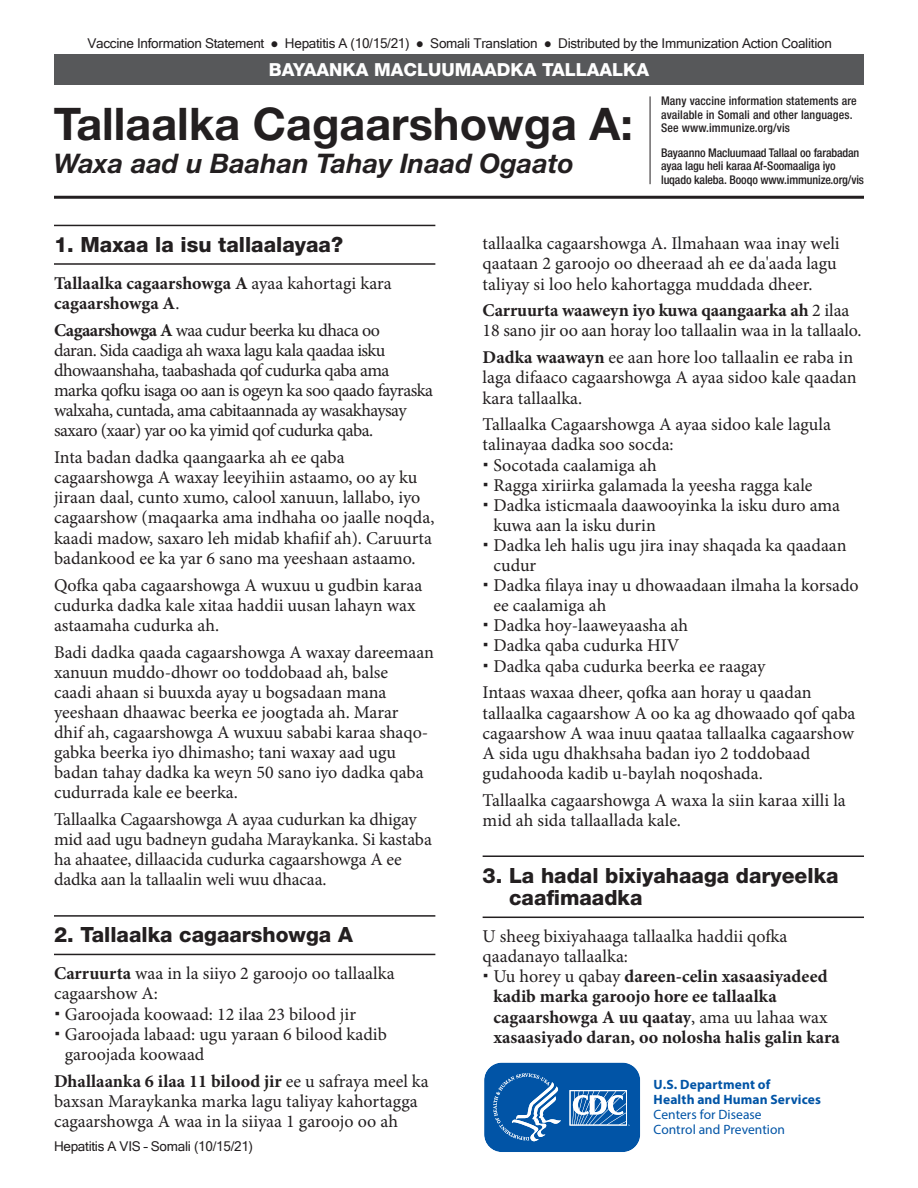
<style>
.page{position:relative;width:918px;height:1188px;background:#fff}
.page>*{position:absolute;margin:0;border:0;box-sizing:border-box;transform-origin:0 0}
.t1{font:700 45px "Helvetica Neue LT Std";color:#231f20}
.t2{font:italic 700 27px "Helvetica Neue LT Std";color:#231f20}
.t3{font:800 21px/22.5px "Helvetica Neue LT Std";color:#231f20}
.t4{font:18px/20.1px "Minion Pro";color:#231f20}
.t5{font:18px/20.1px "Minion Pro";letter-spacing:-.03em;color:#231f20}
.t6{font:700 18px/20.1px "Minion Pro";color:#231f20}
.t7{font:800 18px "Helvetica Neue LT Std";color:#fff}
.t8{font:13.5px "Microsoft Sans Serif";letter-spacing:-.02em;color:#231f20}
.t9{font:700 13.5px/15px "Myriad Pro";letter-spacing:.01em;color:#0154a6}
.t10{font:13.5px/15px "Myriad Pro";color:#0154a6}
.t11{font:500 condensed 12px/13.5px "Helvetica Neue LT Std";letter-spacing:-.01em;color:#231f20}
.t12{font:500 condensed 12px/13.5px "Helvetica Neue LT Std";letter-spacing:.01em;color:#231f20}
.s1{font-weight:400}
.s2{font-weight:700}
</style>
<div class="page">
<hr style="left:650px;top:96px;width:1px;height:88px;background:#231f20">
<hr style="left:54px;top:196px;width:810px;height:3px;background:#231f20">
<svg style="left:484px;top:1062px;width:157px;height:90px;background:#296fb4"></svg>
<div style="left:54px;top:54px;width:810px;height:31px;background:#57585a"></div>
<hr style="left:54px;top:263px;width:381px;height:2px;background:#231f20">
<hr style="left:54px;top:225px;width:381px;height:1px;background:#231f20">
<hr style="left:54px;top:954px;width:381px;height:1px;background:#231f20">
<hr style="left:54px;top:915px;width:381px;height:2px;background:#231f20">
<hr style="left:483px;top:917px;width:381px;height:1px;background:#231f20">
<hr style="left:483px;top:855px;width:381px;height:2px;background:#231f20">
<p class="t8" style="left:88px;top:36px;width:746px">Vaccine Information Statement ● Hepatitis A (10/15/21) ● Somali Translation ● Distributed by the Immunization Action Coalition</p>
<h1 class="t7" style="left:269px;top:59px;width:382px">BAYAANKA MACLUUMAADKA TALLAALKA</h1>
<h2 class="t1" style="left:54px;top:96px;width:580px">Tallaalka Cagaarshowga A:</h2>
<h2 class="t2" style="left:54px;top:146px;width:521px">Waxa aad u Baahan Tahay Inaad Ogaato</h2>
<p class="t12" style="left:661px;top:94px;width:197px">Many vaccine information statements are available in Somali and other languages.<br>See www.immunize.org/vis</p>
<p class="t11" style="left:661px;top:146px;width:204px">Bayaanno Macluumaad Tallaal oo farabadan ayaa lagu heli karaa Af-Soomaaliga iyo luqado kaleba. Booqo www.immunize.org/vis</p>
<h3 class="t3" style="left:54px;top:233px;width:291px">1. Maxaa la isu tallaalayaa?</h3>
<p class="t6" style="left:54px;top:273px;width:339px">Tallaalka cagaarshowga A <span class="s1">ayaa kahortagi kara </span>cagaarshowga A<span class="s1">.</span></p>
<p class="t5" style="left:54px;top:320px;width:381px"><span class="s2">Cagaarshowga A</span> waa cudur beerka ku dhaca oo<br>daran. Sida caadiga ah waxa lagu kala qaadaa isku dhowaanshaha, taabashada qof cudurka qaba ama marka qofku isaga oo aan is ogeyn ka soo qaado fayraska walxaha, cuntada, ama cabitaannada ay wasakhaysay saxaro (xaar) yar oo ka yimid qof cudurka qaba.</p>
<p class="t4" style="left:54px;top:447px;width:382px">Inta badan dadka qaangaarka ah ee qaba cagaarshowga A waxay leeyihiin astaamo, oo ay ku jiraan daal, cunto xumo, calool xanuun, lallabo, iyo cagaarshow (maqaarka ama indhaha oo jaalle noqda, kaadi madow, saxaro leh midab khafiif ah). Caruurta badankood ee ka yar 6 sano ma yeeshaan astaamo.</p>
<p class="t4" style="left:54px;top:575px;width:370px">Qofka qaba cagaarshowga A wuxuu u gudbin karaa cudurka dadka kale xitaa haddii uusan lahayn wax astaamaha cudurka ah.</p>
<p class="t4" style="left:54px;top:642px;width:381px">Badi dadka qaada cagaarshowga A waxay dareemaan xanuun muddo-dhowr oo toddobaad ah, balse<br>caadi ahaan si buuxda ayay u bogsadaan mana yeeshaan dhaawac beerka ee joogtada ah. Marar<br>dhif ah, cagaarshowga A wuxuu sababi karaa shaqo&shy;gabka beerka iyo dhimasho; tani waxay aad ugu badan tahay dadka ka weyn 50 sano iyo dadka qaba cudurrada kale ee beerka.</p>
<p class="t4" style="left:54px;top:809px;width:379px">Tallaalka Cagaarshowga A ayaa cudurkan ka dhigay mid aad ugu badneyn gudaha Maraykanka. Si kastaba ha ahaatee, dillaacida cudurka cagaarshowga A ee dadka aan la tallaalin weli wuu dhacaa.</p>
<h3 class="t3" style="left:54px;top:924px;width:300px">2. Tallaalka cagaarshowga A</h3>
<p class="t4" style="left:54px;top:964px;width:342px"><span class="s2">Carruurta</span> waa in la siiyo 2 garoojo oo tallaalka cagaarshow A:</p>
<p class="t4" style="left:65px;top:1004px;width:293px">Garoojada koowaad: 12 ilaa 23 bilood jir</p>
<p class="t4" style="left:65px;top:1024px;width:324px">Garoojada labaad: ugu yaraan 6 bilood kadib garoojada koowaad</p>
<p class="t4" style="left:54px;top:1071px;width:376px"><span class="s2">Dhallaanka 6 ilaa 11 bilood jir</span> ee u safraya meel ka baxsan Maraykanka marka lagu taliyay kahortagga cagaarshowga A waa in la siiyaa 1 garoojo oo ah</p>
<p class="t8" style="left:54px;top:1138px;width:201px">Hepatitis A VIS – Somali (10/15/21)</p>
<p class="t4" style="left:483px;top:234px;width:359px">tallaalka cagaarshowga A. Ilmahaan waa inay weli qaataan 2 garoojo oo dheeraad ah ee da'aada lagu taliyay si loo helo kahortagga muddada dheer.</p>
<p class="t4" style="left:483px;top:301px;width:380px"><span class="s2">Carruurta waaweyn iyo kuwa qaangaarka ah</span> 2 ilaa<br>18 sano jir oo aan horay loo tallaalin waa in la tallaalo.</p>
<p class="t4" style="left:483px;top:348px;width:376px"><span class="s2">Dadka waawayn</span> ee aan hore loo tallaalin ee raba in laga difaaco cagaarshowga A ayaa sidoo kale qaadan kara tallaalka.</p>
<p class="t4" style="left:483px;top:415px;width:350px">Tallaalka Cagaarshowga A ayaa sidoo kale lagula talinayaa dadka soo socda:</p>
<p class="t4" style="left:493px;top:455px;width:165px">Socotada caalamiga ah</p>
<p class="t4" style="left:493px;top:475px;width:321px">Ragga xiriirka galamada la yeesha ragga kale</p>
<p class="t4" style="left:493px;top:495px;width:348px">Dadka isticmaala daawooyinka la isku duro ama kuwa aan la isku durin</p>
<p class="t4" style="left:493px;top:535px;width:355px">Dadka leh halis ugu jira inay shaqada ka qaadaan cudur</p>
<p class="t4" style="left:493px;top:575px;width:367px">Dadka filaya inay u dhowaadaan ilmaha la korsado ee caalamiga ah</p>
<p class="t4" style="left:493px;top:616px;width:196px">Dadka hoy-laaweyaasha ah</p>
<p class="t4" style="left:493px;top:636px;width:188px">Dadka qaba cudurka HIV</p>
<p class="t4" style="left:493px;top:656px;width:273px">Dadka qaba cudurka beerka ee raagay</p>
<p class="t4" style="left:483px;top:683px;width:374px">Intaas waxaa dheer, qofka aan horay u qaadan tallaalka cagaarshow A oo ka ag dhowaado qof qaba cagaarshow A waa inuu qaataa tallaalka cagaarshow A sida ugu dhakhsaha badan iyo 2 toddobaad gudahooda kadib u-baylah noqoshada.</p>
<p class="t4" style="left:483px;top:790px;width:365px">Tallaalka cagaarshowga A waxa la siin karaa xilli la mid ah sida tallaallada kale.</p>
<h3 class="t3" style="left:509px;top:864px;width:331px;text-indent:-26px">3. La hadal bixiyahaaga daryeelka caafimaadka</h3>
<p class="t4" style="left:483px;top:926px;width:306px">U sheeg bixiyahaaga tallaalka haddii qofka qaadanayo tallaalka:</p>
<p class="t6" style="left:493px;top:966px;width:348px"><span class="s1">Uu horey u qabay</span> dareen-celin xasaasiyadeed kadib marka garoojo hore ee tallaalka cagaarshowga A uu qaatay<span class="s1">, ama uu lahaa wax </span>xasaasiyado daran, oo nolosha halis galin kara</p>
<p class="t9" style="left:654px;top:1077px;width:169px">U.S. Department of<br>Health and Human Services</p>
<p class="t10" style="left:654px;top:1107px;width:133px">Centers for Disease<br>Control and Prevention</p>
</div>
